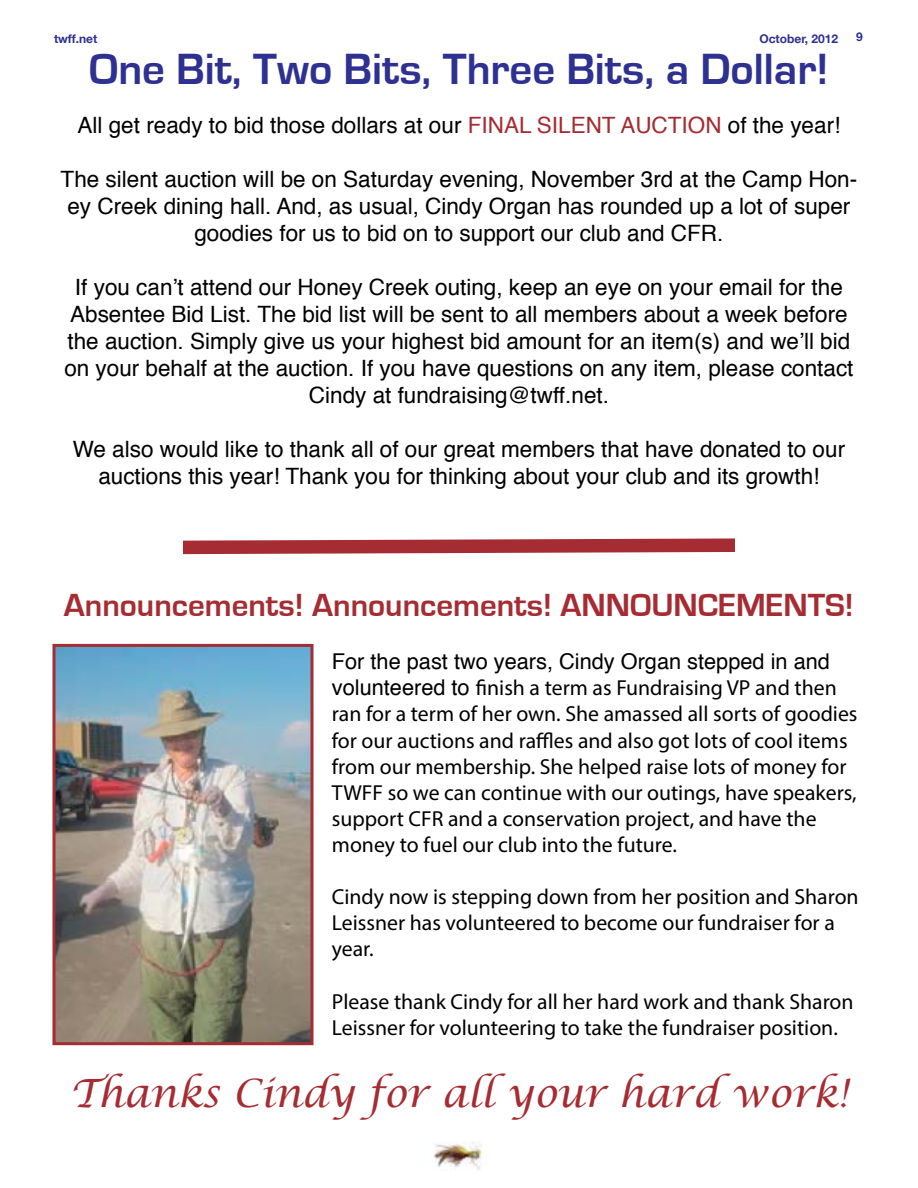
<style>
.page{position:relative;width:918px;height:1188px;background:#fff}
.page>*{position:absolute;margin:0;border:0;box-sizing:border-box;transform-origin:0 0}
.t1{font:700 45px "Eurostile";color:#2e3092}
.t2{font:italic 39px "Lucida Calligraphy";color:#a52c32}
.t3{font:700 33px "Eurostile";color:#a52c32}
.t4{font:22.5px/27px "Helvetica";color:#000;text-align:center}
.t5{font:22.5px "Helvetica";color:#a52c32}
.t6{font:21.75px/26.1px "Myriad Pro";color:#000}
.t7{font:21.75px "Helvetica";color:#000}
.t8{font:700 12px "Helvetica Neue";color:#2e3092}
.s1{color:#a52c32}
.s2{font-family:"Helvetica"}
</style>
<div class="page">
<img style="left:433px;top:1141px;width:52px;height:29px">
<img style="left:56px;top:648px;width:254px;height:393px">
<div style="left:52px;top:644px;width:262px;height:401px;border:3px solid #a52c32"></div>
<svg style="left:183px;top:538px;width:552px;height:17px"></svg>
<p class="t8" style="left:54px;top:30px;width:45px">twff.net</p>
<p class="t8" style="left:759px;top:30px;width:80px">October, 2012</p>
<p class="t8" style="left:856px;top:27px;width:8px">9</p>
<h1 class="t1" style="left:89px;top:45px;width:741px">One Bit, Two Bits, Three Bits, a Dollar!</h1>
<p class="t4" style="left:78px;top:112px;width:404px">All get ready to bid those dollars at our <span class="s1">final</span></p>
<p class="t5" style="left:537px;top:107px;width:14px">silent</p>
<p class="t5" style="left:620px;top:107px;width:16px">auction</p>
<p class="t4" style="left:728px;top:112px;width:114px">of the year!</p>
<p class="t4" style="left:61px;top:166px;width:798px">The silent auction will be on Saturday evening, November 3rd at the Camp Hon&shy;ey Creek dining hall. And, as usual, Cindy Organ has rounded up a lot of super goodies for us to bid on to support our club and CFR.</p>
<p class="t4" style="left:64px;top:274px;width:791px">If you can’t attend our Honey Creek outing, keep an eye on your email for the Absentee Bid List. The bid list will be sent to all members about a week before the auction. Simply give us your highest bid amount for an item(s) and we’ll bid on your behalf at the auction. If you have questions on any item, please contact Cindy at fundraising@twff.net.</p>
<p class="t4" style="left:73px;top:436px;width:774px">We also would like to thank all of our great members that have donated to our auctions this year! Thank you for thinking about your club and its growth!</p>
<h3 class="t3" style="left:64px;top:588px;width:792px">Announcements! Announcements! ANNOUNCEMENTS!</h3>
<p class="t7" style="left:332px;top:645px;width:500px">For the past two years, Cindy Organ stepped in and</p>
<p class="t6" style="left:332px;top:675px;width:527px"><span class="s2">volunteered to</span> finish a term as Fundraising VP and then ran for a term of her own. She amassed all sorts of goodies for our auctions and raffles and also got lots of cool items from our membership. She helped raise lots of money for TWFF so we can continue with our outings, have speakers, support CFR and a conservation project, and have the money to fuel our club into the future.</p>
<p class="t6" style="left:332px;top:883px;width:528px">Cindy now is stepping down from her position and Sharon<br>Leissner has volunteered to become our fundraiser for a year.</p>
<p class="t6" style="left:332px;top:988px;width:523px">Please thank Cindy for all her hard work and thank Sharon<br>Leissner for volunteering to take the fundraiser position.</p>
<h2 class="t2" style="left:70px;top:1070px;width:779px">Thanks Cindy for all your hard work!</h2>
</div>
